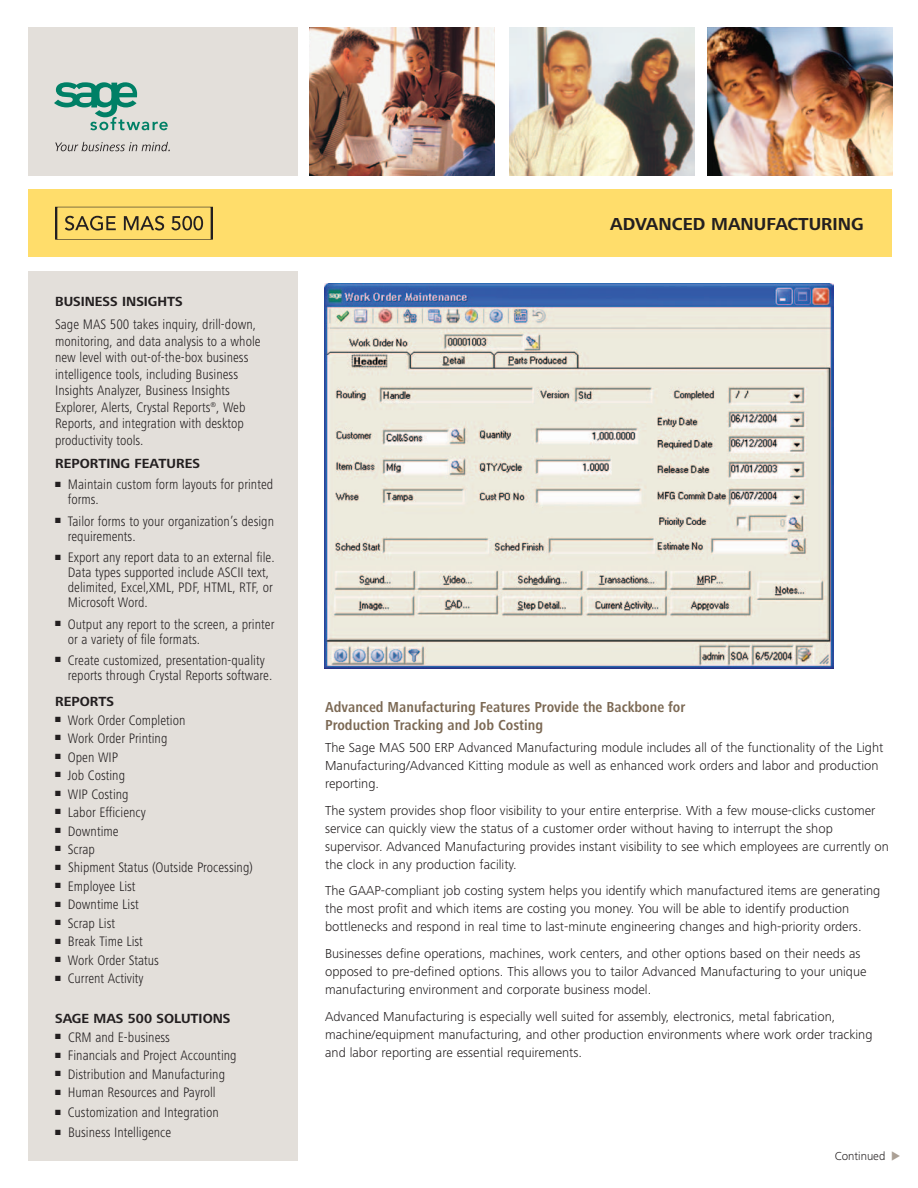
<style>
.page{position:relative;width:918px;height:1188px;background:#fff}
.page>*{position:absolute;margin:0;border:0;box-sizing:border-box;transform-origin:0 0}
.t1{font:700 18px "Frutiger Next LT";color:#231f20}
.t2{font:700 condensed 15px/18px "Frutiger Next LT";color:#7c6954}
.t3{font:300 condensed 14.25px/16.5px "Frutiger Next LT";color:#231f20}
.t4{font:700 13.65px "Frutiger Next LT";color:#231f20}
.t5{font:300 13.5px/18px "Frutiger Next LT";color:#231f20}
.t6{font:300 12px "Frutiger Next LT";color:#231f20}
</style>
<div class="page">
<div style="left:28px;top:27px;width:269px;height:149px;background:#e3dfda"></div>
<svg style="left:55px;top:142px;width:115px;height:9px"></svg>
<svg style="left:54px;top:82px;width:114px;height:48px"></svg>
<div style="left:28px;top:189px;width:864px;height:67px;background:#ffdd6b"></div>
<svg style="left:65px;top:216px;width:51px;height:15px"></svg>
<svg style="left:124px;top:216px;width:40px;height:15px"></svg>
<svg style="left:171px;top:216px;width:32px;height:14px"></svg>
<div style="left:55px;top:206px;width:158px;height:34px;border:1px solid #231f20"></div>
<div style="left:28px;top:271px;width:269px;height:890px;background:#e3dfda"></div>
<img style="left:310px;top:27px;width:185px;height:149px">
<img style="left:510px;top:27px;width:184px;height:149px">
<img style="left:707px;top:27px;width:185px;height:149px">
<img style="left:324px;top:284px;width:510px;height:385px">
<p class="t4" style="left:55px;top:297px;width:129px">BUSINESS INSIGHTS</p>
<p class="t3" style="left:55px;top:318px;width:207px">Sage MAS 500 takes inquiry, drill-down, monitoring, and data analysis to a whole new level with out-of-the-box business intelligence tools, including Business Insights Analyzer, Business Insights Explorer, Alerts, Crystal Reports<sup>®</sup>, Web Reports, and integration with desktop productivity tools.</p>
<p class="t4" style="left:55px;top:459px;width:146px">REPORTING FEATURES</p>
<p class="t3" style="left:68px;top:479px;width:207px;line-height:15px;text-indent:-13px">■ Maintain custom form layouts for printed forms.</p>
<p class="t3" style="left:68px;top:515px;width:208px;line-height:15px;text-indent:-13px">■ Tailor forms to your organization’s design requirements.</p>
<p class="t3" style="left:68px;top:552px;width:208px;line-height:15px;text-indent:-13px">■ Export any report data to an external file.<br>Data types supported include ASCII text, delimited, Excel,XML, PDF, HTML, RTF, or Microsoft Word.</p>
<p class="t3" style="left:68px;top:618px;width:208px;line-height:15px;text-indent:-13px">■ Output any report to the screen, a printer or a variety of file formats.</p>
<p class="t3" style="left:68px;top:654px;width:206px;line-height:15px;text-indent:-13px">■ Create customized, presentation-quality reports through Crystal Reports software.</p>
<p class="t4" style="left:55px;top:697px;width:60px">REPORTS</p>
<p class="t3" style="left:55px;top:713px;width:132px">■ Work Order Completion</p>
<p class="t3" style="left:55px;top:732px;width:114px">■ Work Order Printing</p>
<p class="t3" style="left:55px;top:750px;width:65px">■ Open WIP</p>
<p class="t3" style="left:55px;top:769px;width:71px">■ Job Costing</p>
<p class="t3" style="left:55px;top:787px;width:75px">■ WIP Costing</p>
<p class="t3" style="left:55px;top:806px;width:92px">■ Labor Efficiency</p>
<p class="t3" style="left:55px;top:824px;width:65px">■ Downtime</p>
<p class="t3" style="left:55px;top:843px;width:41px">■ Scrap</p>
<p class="t3" style="left:55px;top:861px;width:199px">■ Shipment Status (Outside Processing)</p>
<p class="t3" style="left:55px;top:880px;width:82px">■ Employee List</p>
<p class="t3" style="left:55px;top:898px;width:85px">■ Downtime List</p>
<p class="t3" style="left:55px;top:916px;width:62px">■ Scrap List</p>
<p class="t3" style="left:55px;top:935px;width:89px">■ Break Time List</p>
<p class="t3" style="left:55px;top:953px;width:105px">■ Work Order Status</p>
<p class="t3" style="left:55px;top:972px;width:90px">■ Current Activity</p>
<p class="t4" style="left:55px;top:1014px;width:177px">SAGE MAS 500 SOLUTIONS</p>
<p class="t3" style="left:55px;top:1030px;width:116px">■ CRM and E-business</p>
<p class="t3" style="left:55px;top:1049px;width:183px">■ Financials and Project Accounting</p>
<p class="t3" style="left:55px;top:1067px;width:171px">■ Distribution and Manufacturing</p>
<p class="t3" style="left:55px;top:1086px;width:162px">■ Human Resources and Payroll</p>
<p class="t3" style="left:55px;top:1106px;width:165px">■ Customization and Integration</p>
<p class="t3" style="left:55px;top:1126px;width:118px">■ Business Intelligence</p>
<h1 class="t1" style="left:610px;top:218px;width:255px">ADVANCED MANUFACTURING</h1>
<p class="t2" style="left:325px;top:699px;width:362px">Advanced Manufacturing Features Provide the Backbone for<br>Production Tracking and Job Costing</p>
<p class="t5" style="left:325px;top:740px;width:560px">The Sage MAS 500 ERP Advanced Manufacturing module includes all of the functionality of the Light<br>Manufacturing/Advanced Kitting module as well as enhanced work orders and labor and production reporting.</p>
<p class="t5" style="left:325px;top:803px;width:565px">The system provides shop floor visibility to your entire enterprise. With a few mouse-clicks customer service can quickly view the status of a customer order without having to interrupt the shop supervisor. Advanced Manufacturing provides instant visibility to see which employees are currently on the clock in any production facility.</p>
<p class="t5" style="left:325px;top:883px;width:557px">The GAAP-compliant job costing system helps you identify which manufactured items are generating the most profit and which items are costing you money. You will be able to identify production bottlenecks and respond in real time to last-minute engineering changes and high-priority orders.</p>
<p class="t5" style="left:325px;top:946px;width:543px">Businesses define operations, machines, work centers, and other options based on their needs as opposed to pre-defined options. This allows you to tailor Advanced Manufacturing to your unique manufacturing environment and corporate business model.</p>
<p class="t5" style="left:325px;top:1009px;width:549px">Advanced Manufacturing is especially well suited for assembly, electronics, metal fabrication, machine/equipment manufacturing, and other production environments where work order tracking and labor reporting are essential requirements.</p>
<p class="t6" style="left:835px;top:1152px;width:52px">Continued</p>
</div>
